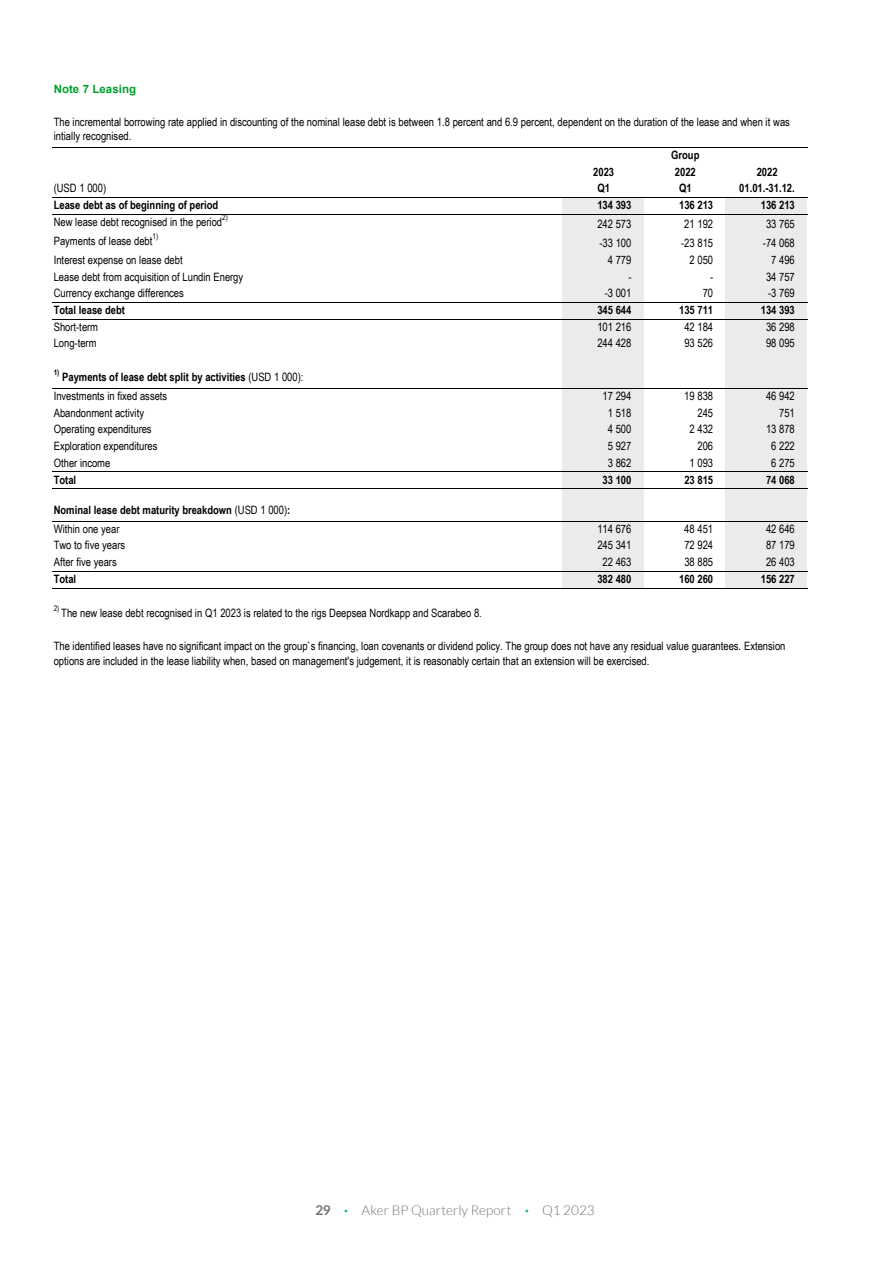
<style>
.page{position:relative;width:893px;height:1263px;background:#fff}
.page>*{position:absolute;margin:0;border:0;box-sizing:border-box;transform-origin:0 0}
.t1{font:300 13.5px "Lato";letter-spacing:.005em;color:#727272}
.t2{font:11.55px/14.7px "Arial Narrow";letter-spacing:-.005em;color:#000}
.t3{font:700 11.55px/18.9px "Arial Narrow";letter-spacing:-.005em;color:#000}
.t4{font:700 11.55px "Arial";color:#00a030}
.t5{font:7.8px "Arial Narrow";color:#000}
.t6{font:700 7.8px "Arial Narrow";color:#000}
.s1{font-weight:400}
.s2{font-weight:700}
.s3{font-weight:700;color:#00b373}
</style>
<div class="page">
<div style="left:562px;top:198px;width:82px;height:390px;background:#ebebed"></div>
<div style="left:725px;top:198px;width:82px;height:390px;background:#ebebed"></div>
<hr style="left:52px;top:147px;width:755px;height:1px;background:#000">
<hr style="left:52px;top:198px;width:755px;height:1px;background:#000">
<hr style="left:52px;top:214px;width:755px;height:1px;background:#000">
<hr style="left:52px;top:302px;width:755px;height:1px;background:#000">
<hr style="left:52px;top:319px;width:755px;height:1px;background:#000">
<hr style="left:52px;top:388px;width:755px;height:1px;background:#000">
<hr style="left:52px;top:472px;width:755px;height:1px;background:#000">
<hr style="left:52px;top:489px;width:755px;height:1px;background:#000">
<hr style="left:52px;top:521px;width:755px;height:1px;background:#000">
<hr style="left:52px;top:571px;width:755px;height:1px;background:#000">
<hr style="left:52px;top:588px;width:755px;height:1px;background:#000">
<p class="t4" style="left:54px;top:81px;width:84px">Note 7 Leasing</p>
<p class="t2" style="left:54px;top:114px;width:738px">The incremental borrowing rate applied in discounting of the nominal lease debt is between 1.8 percent and 6.9 percent, dependent on the duration of the lease and when it was intially recognised.</p>
<p class="t3" style="left:671px;top:145px;width:30px">Group</p>
<p class="t3" style="left:593px;top:162px;width:22px">2023</p>
<p class="t3" style="left:675px;top:162px;width:22px">2022</p>
<p class="t3" style="left:757px;top:162px;width:22px">2022</p>
<p class="t2" style="left:54px;top:181px;width:54px">(USD 1 000)</p>
<p class="t3" style="left:597px;top:178px;width:14px">Q1</p>
<p class="t3" style="left:679px;top:178px;width:14px">Q1</p>
<p class="t3" style="left:739px;top:178px;width:57px">01.01.-31.12.</p>
<p class="t3" style="left:54px;top:195px;width:166px">Lease debt as of beginning of period</p>
<p class="t3" style="left:597px;top:195px;width:36px">134 393</p>
<p class="t3" style="left:679px;top:195px;width:36px">136 213</p>
<p class="t3" style="left:761px;top:195px;width:36px">136 213</p>
<p class="t2" style="left:54px;top:214px;width:170px">New lease debt recognised in the period</p>
<p class="t5" style="left:222px;top:212px;width:7px">2)</p>
<p class="t2" style="left:597px;top:216px;width:36px">242 573</p>
<p class="t2" style="left:684px;top:216px;width:30px">21 192</p>
<p class="t2" style="left:766px;top:216px;width:30px">33 765</p>
<p class="t2" style="left:54px;top:233px;width:100px">Payments of lease debt</p>
<p class="t5" style="left:153px;top:231px;width:7px">1)</p>
<p class="t2" style="left:599px;top:235px;width:33px">-33 100</p>
<p class="t2" style="left:681px;top:235px;width:33px">-23 815</p>
<p class="t2" style="left:763px;top:235px;width:33px">-74 068</p>
<p class="t2" style="left:54px;top:252px;width:130px">Interest expense on lease debt</p>
<p class="t2" style="left:608px;top:252px;width:25px">4 779</p>
<p class="t2" style="left:689px;top:252px;width:25px">2 050</p>
<p class="t2" style="left:771px;top:252px;width:25px">7 496</p>
<p class="t2" style="left:54px;top:269px;width:191px">Lease debt from acquisition of Lundin Energy</p>
<p class="t2" style="left:628px;top:269px;width:5px">-</p>
<p class="t2" style="left:710px;top:269px;width:5px">-</p>
<p class="t2" style="left:766px;top:269px;width:30px">34 757</p>
<p class="t2" style="left:54px;top:285px;width:132px">Currency exchange differences</p>
<p class="t2" style="left:605px;top:285px;width:28px">-3 001</p>
<p class="t2" style="left:703px;top:285px;width:12px">70</p>
<p class="t2" style="left:768px;top:285px;width:28px">-3 769</p>
<p class="t3" style="left:54px;top:300px;width:73px">Total lease debt</p>
<p class="t3" style="left:597px;top:300px;width:36px">345 644</p>
<p class="t3" style="left:679px;top:300px;width:36px">135 711</p>
<p class="t3" style="left:761px;top:300px;width:36px">134 393</p>
<p class="t2" style="left:54px;top:319px;width:46px">Short-term</p>
<p class="t2" style="left:597px;top:319px;width:36px">101 216</p>
<p class="t2" style="left:684px;top:319px;width:30px">42 184</p>
<p class="t2" style="left:766px;top:319px;width:30px">36 298</p>
<p class="t2" style="left:54px;top:336px;width:44px">Long-term</p>
<p class="t2" style="left:597px;top:336px;width:36px">244 428</p>
<p class="t2" style="left:684px;top:336px;width:30px">93 526</p>
<p class="t2" style="left:766px;top:336px;width:30px">98 095</p>
<p class="t6" style="left:54px;top:367px;width:7px">1)</p>
<p class="t3" style="left:54px;top:367px;width:251px;text-indent:8px">Payments of lease debt split by activities <span class="s1">(USD 1 000):<br>Investments in fixed assets</span></p>
<p class="t2" style="left:603px;top:388px;width:30px">17 294</p>
<p class="t2" style="left:684px;top:388px;width:30px">19 838</p>
<p class="t2" style="left:766px;top:388px;width:30px">46 942</p>
<p class="t2" style="left:54px;top:405px;width:92px">Abandonment activity</p>
<p class="t2" style="left:608px;top:405px;width:25px">1 518</p>
<p class="t2" style="left:697px;top:405px;width:17px">245</p>
<p class="t2" style="left:779px;top:405px;width:17px">751</p>
<p class="t2" style="left:54px;top:421px;width:99px">Operating expenditures</p>
<p class="t2" style="left:608px;top:421px;width:25px">4 500</p>
<p class="t2" style="left:689px;top:421px;width:25px">2 432</p>
<p class="t2" style="left:766px;top:421px;width:30px">13 878</p>
<p class="t2" style="left:54px;top:438px;width:105px">Exploration expenditures</p>
<p class="t2" style="left:608px;top:438px;width:25px">5 927</p>
<p class="t2" style="left:697px;top:438px;width:17px">206</p>
<p class="t2" style="left:771px;top:438px;width:25px">6 222</p>
<p class="t2" style="left:54px;top:455px;width:58px">Other income</p>
<p class="t2" style="left:608px;top:455px;width:25px">3 862</p>
<p class="t2" style="left:690px;top:455px;width:25px">1 093</p>
<p class="t2" style="left:771px;top:455px;width:25px">6 275</p>
<p class="t3" style="left:54px;top:469px;width:24px">Total</p>
<p class="t3" style="left:603px;top:469px;width:30px">33 100</p>
<p class="t3" style="left:684px;top:469px;width:30px">23 815</p>
<p class="t3" style="left:766px;top:469px;width:30px">74 068</p>
<p class="t3" style="left:54px;top:500px;width:238px">Nominal lease debt maturity breakdown <span class="s1">(USD 1 000)</span>:<br><span class="s1">Within one year</span></p>
<p class="t2" style="left:597px;top:521px;width:36px">114 676</p>
<p class="t2" style="left:684px;top:521px;width:30px">48 451</p>
<p class="t2" style="left:766px;top:521px;width:30px">42 646</p>
<p class="t2" style="left:54px;top:538px;width:73px">Two to five years</p>
<p class="t2" style="left:597px;top:538px;width:36px">245 341</p>
<p class="t2" style="left:684px;top:538px;width:30px">72 924</p>
<p class="t2" style="left:766px;top:538px;width:30px">87 179</p>
<p class="t2" style="left:54px;top:554px;width:65px">After five years</p>
<p class="t2" style="left:603px;top:554px;width:30px">22 463</p>
<p class="t2" style="left:684px;top:554px;width:30px">38 885</p>
<p class="t2" style="left:766px;top:554px;width:30px">26 403</p>
<p class="t3" style="left:54px;top:569px;width:24px">Total</p>
<p class="t3" style="left:597px;top:569px;width:36px">382 480</p>
<p class="t3" style="left:679px;top:569px;width:36px">160 260</p>
<p class="t3" style="left:761px;top:569px;width:36px">156 227</p>
<p class="t5" style="left:54px;top:602px;width:7px">2)</p>
<p class="t2" style="left:61px;top:605px;width:422px">The new lease debt recognised in Q1 2023 is related to the rigs Deepsea Nordkapp and Scarabeo 8.</p>
<p class="t2" style="left:54px;top:638px;width:733px">The identified leases have no significant impact on the group`s financing, loan covenants or dividend policy. The group does not have any residual value guarantees. Extension options are included in the lease liability when, based on management's judgement, it is reasonably certain that an extension will be exercised.</p>
<p class="t1" style="left:315px;top:1203px;width:281px"><span class="s2">29</span> <span class="s3">·</span> Aker BP Quarterly Report <span class="s3">·</span> Q1 2023</p>
</div>
